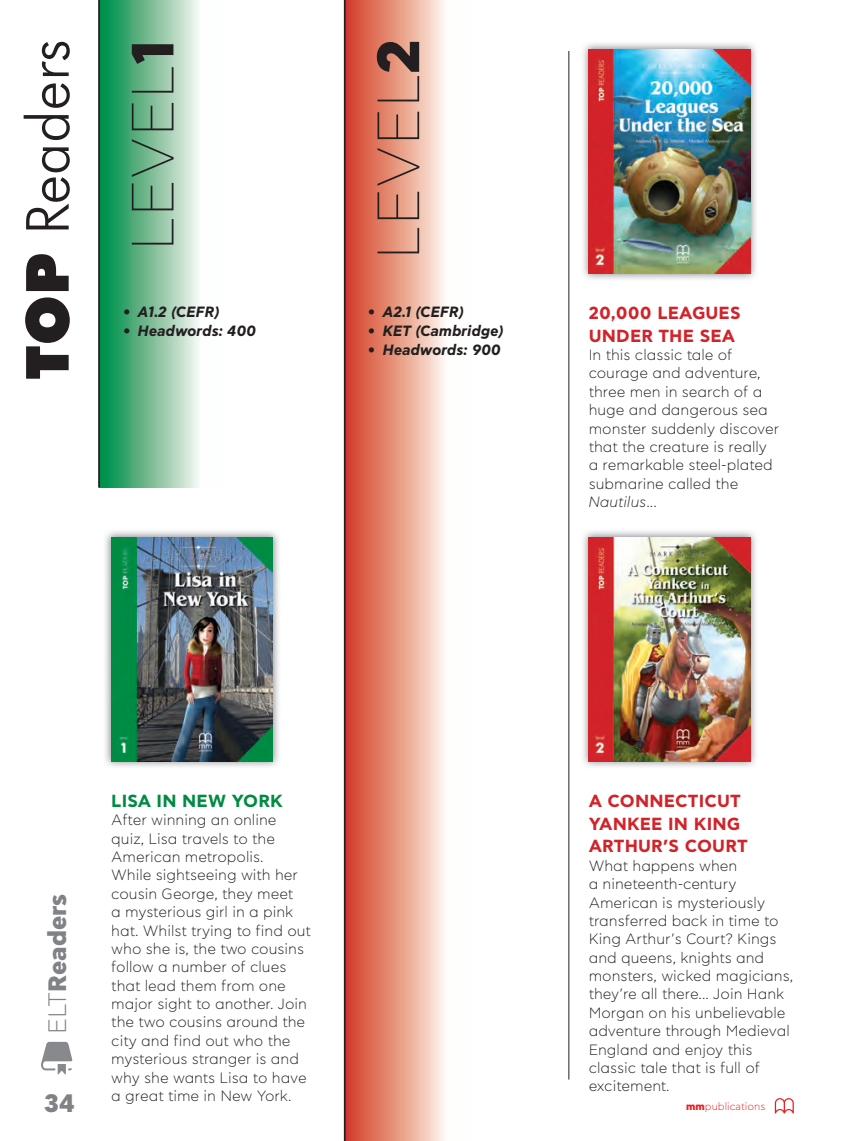
<style>
.page{position:relative;width:844px;height:1141px;background:#fff}
.page>*{position:absolute;margin:0;border:0;box-sizing:border-box;transform-origin:0 0}
.t1{font:100 59.5px "CF Asty Std";color:#231f20}
.t2{font:300 59.5px "Futura BT";color:#231f20}
.t3{font:800 25.2px "CF Asty Std";color:#808285}
.t4{font:700 17.5px/22.8px "CF Asty Pro";letter-spacing:.01em;color:#d1232a}
.t5{font:700 17.5px "CF Asty Pro";letter-spacing:.01em;color:#008b43}
.t6{font:300 14.88px/18.4px "CF Asty Pro";color:#231f20}
.t7{font:italic 700 14.88px "CF Asty Std";color:#231f20}
.t8{font:300 10.5px "CF Asty Std";color:#ee1d23}
.s1{font-weight:900}
.s2{font-weight:800}
.s3{font-style:italic}
.s4{font-weight:300}
</style>
<div class="page">
<svg style="left:774px;top:1098px;width:19px;height:15px"></svg>
<svg style="left:345px;top:0;width:99px;height:1141px;background:#e59581"></svg>
<hr style="left:344px;top:0;width:1px;height:1141px;background:#231f20">
<svg style="left:100px;top:0;width:98px;height:487px;background:#73bc95"></svg>
<hr style="left:98px;top:0;width:2px;height:487px;background:#231f20">
<hr style="left:568px;top:51px;width:1px;height:1028px;background:#231f20">
<svg style="left:41px;top:1042px;width:31px;height:32px"></svg>
<img style="left:105px;top:531px;width:174px;height:236px">
<img style="left:111px;top:537px;width:162px;height:224px">
<img style="left:583px;top:43px;width:173px;height:236px">
<img style="left:588px;top:49px;width:162px;height:224px">
<img style="left:583px;top:531px;width:173px;height:236px">
<img style="left:588px;top:537px;width:162px;height:224px">
<h1 class="t2" style="left:11px;top:380px;width:342px;rotate:-90deg"><span class="s1">TOP</span> Readers</h1>
<h1 class="t1" style="left:367px;top:260px;width:222px;rotate:-90deg">LEVEL<span class="s2">2</span></h1>
<h1 class="t1" style="left:121px;top:251px;width:213px;rotate:-90deg">LEVEL<span class="s2">1</span></h1>
<p class="t7" style="left:123px;top:303px;width:98px">• A1.2 (CEFR)</p>
<p class="t7" style="left:123px;top:322px;width:135px">• Headwords: 400</p>
<p class="t7" style="left:368px;top:303px;width:98px">• A2.1 (CEFR)</p>
<p class="t7" style="left:368px;top:322px;width:137px">• KET (Cambridge)</p>
<p class="t7" style="left:368px;top:341px;width:135px">• Headwords: 900</p>
<p class="t4" style="left:588px;top:302px;width:153px">20,000 LEAGUES<br>UNDER THE SEA</p>
<p class="t6" style="left:588px;top:346px;width:192px">In this classic tale of courage and adventure, three men in search of a huge and dangerous sea monster suddenly discover that the creature is really a remarkable steel-plated submarine called the<br><span class="s3">Nautilus</span>...</p>
<h2 class="t3" style="left:42px;top:1034px;width:142px;rotate:-90deg"><span class="s4">ELT</span>Readers</h2>
<h2 class="t3" style="left:44px;top:1088px;width:32px">34</h2>
<p class="t5" style="left:111px;top:790px;width:173px">LISA IN NEW YORK</p>
<p class="t6" style="left:111px;top:811px;width:201px">After winning an online quiz, Lisa travels to the<br>American metropolis.<br>While sightseeing with her cousin George, they meet<br>a mysterious girl in a pink hat. Whilst trying to find out who she is, the two cousins follow a number of clues that lead them from one major sight to another. Join the two cousins around the city and find out who the mysterious stranger is and why she wants Lisa to have a great time in New York.</p>
<p class="t4" style="left:588px;top:790px;width:160px">A CONNECTICUT<br>YANKEE IN KING<br>ARTHUR’S COURT</p>
<p class="t6" style="left:588px;top:856px;width:206px">What happens when<br>a nineteenth-century<br>American is mysteriously transferred back in time to<br>King Arthur’s Court? Kings and queens, knights and monsters, wicked magicians, they’re all there... Join Hank<br>Morgan on his unbelievable adventure through Medieval<br>England and enjoy this classic tale that is full of excitement.</p>
<p class="t8" style="left:686px;top:1100px;width:81px"><span class="s2">mm</span>publications</p>
</div>
